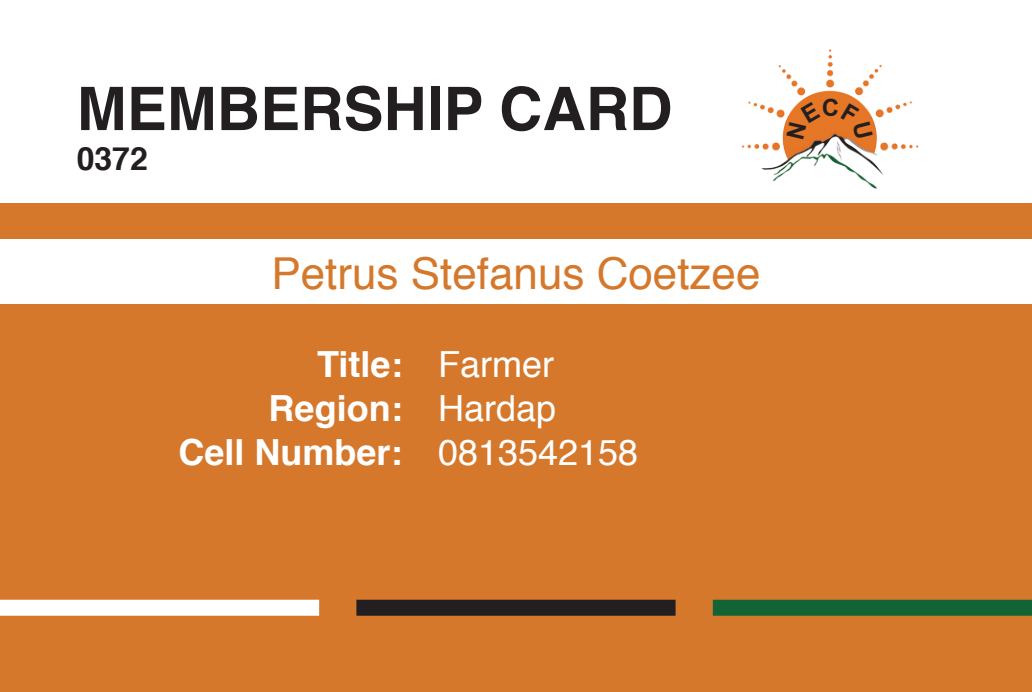
<style>
.page{position:relative;width:1032px;height:692px;background:#d5782c}
.page>*{position:absolute;margin:0;border:0;box-sizing:border-box;transform-origin:0 0}
.t1{font:700 60px "Helvetica";color:#231f20}
.t2{font:44px "Helvetica";color:#d5782c}
.t3{font:700 36px/44px "Helvetica";color:#fff;text-align:right}
.t4{font:36px "Helvetica";color:#fff}
.t5{font:700 32px "Helvetica";color:#231f20}
</style>
<div class="page">
<div style="left:0;top:0;width:1032px;height:202px;background:#fff"></div>
<div style="left:0;top:239px;width:1032px;height:65px;background:#fff"></div>
<div style="left:0;top:599px;width:319px;height:16px;background:#fff"></div>
<div style="left:713px;top:599px;width:319px;height:16px;background:#136435"></div>
<div style="left:356px;top:599px;width:319px;height:16px;background:#231f20"></div>
<img style="left:741px;top:49px;width:178px;height:140px">
<svg style="left:786px;top:99px;width:87px;height:40px;background:#e68239"></svg>
<h1 class="t1" style="left:77px;top:60px;width:597px">MEMBERSHIP CARD</h1>
<p class="t5" style="left:77px;top:133px;width:73px">0372</p>
<p class="t2" style="left:271px;top:240px;width:491px">Petrus Stefanus Coetzee</p>
<p class="t3" style="left:179px;top:343px;width:226px">Title:<br>Region:<br>Cell Number:</p>
<p class="t4" style="left:438px;top:337px;width:117px">Farmer</p>
<p class="t4" style="left:438px;top:381px;width:120px">Hardap</p>
<p class="t4" style="left:438px;top:425px;width:202px">0813542158</p>
</div>
